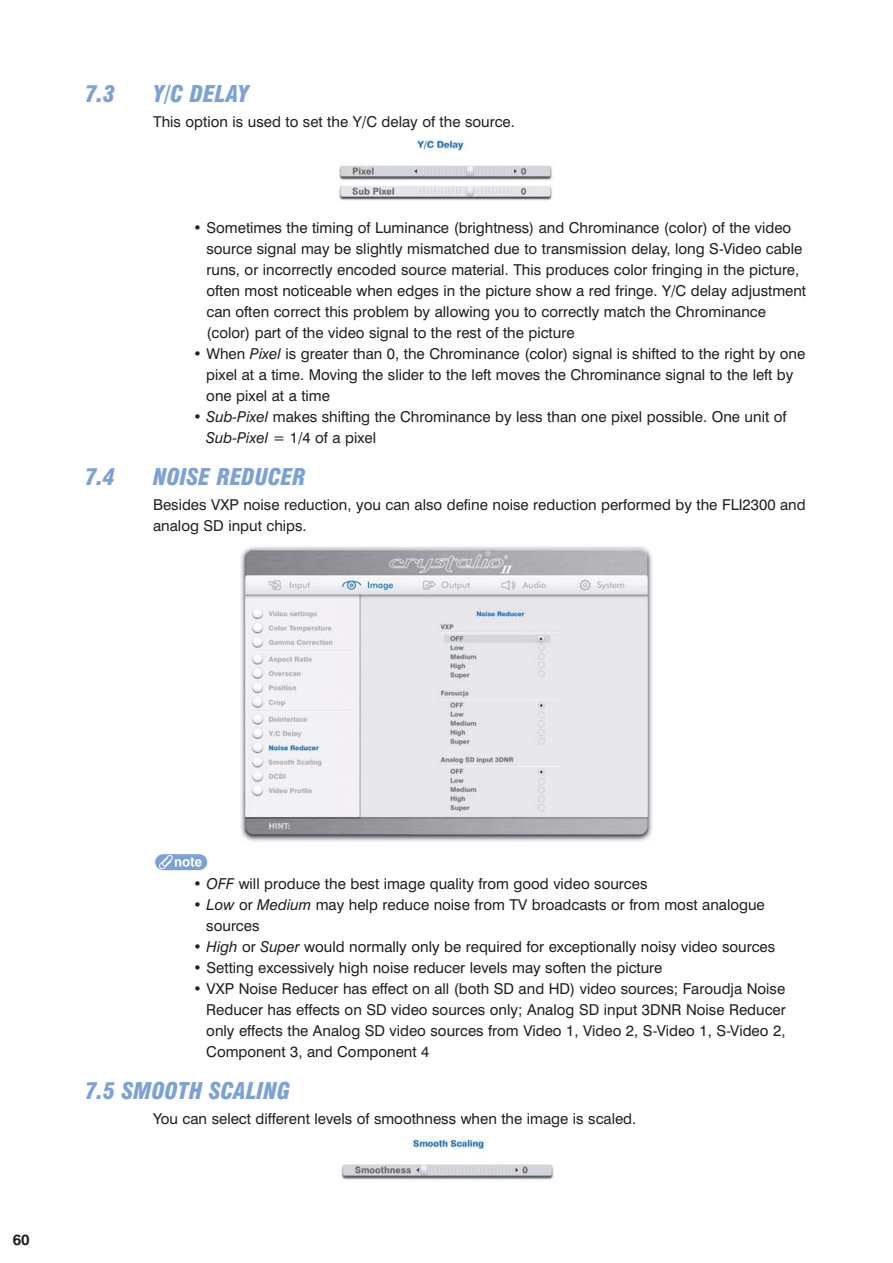
<style>
.page{position:relative;width:893px;height:1263px;background:#fff}
.page>*{position:absolute;margin:0;border:0;box-sizing:border-box;transform-origin:0 0}
.t1{font:italic 900 condensed 22.5px "Swiss 721 BT";color:#7ca2d5}
.t2{font:15px/21px "Swiss 721 BT";color:#231f20}
.t3{font:700 15px "Swiss 721 BT";color:#231f20}
.s1{font-style:italic}
</style>
<div class="page">
<img style="left:341px;top:1136px;width:213px;height:44px">
<div style="left:155px;top:854px;width:52px;height:16px;background:#7ca2d5;border-radius:8px"></div>
<svg style="left:158px;top:854px;width:44px;height:16px"></svg>
<img style="left:240px;top:546px;width:413px;height:296px">
<img style="left:339px;top:139px;width:214px;height:62px">
<h1 class="t1" style="left:85px;top:84px;width:32px">7.3</h1>
<h1 class="t1" style="left:153px;top:84px;width:97px">Y/C DELAY</h1>
<p class="t2" style="left:153px;top:113px;width:363px">This option is used to set the Y/C delay of the source.</p>
<p class="t2" style="left:206px;top:218px;width:601px;text-indent:-13px">• Sometimes the timing of Luminance (brightness) and Chrominance (color) of the video source signal may be slightly mismatched due to transmission delay, long S-Video cable runs, or incorrectly encoded source material. This produces color fringing in the picture, often most noticeable when edges in the picture show a red fringe. Y/C delay adjustment can often correct this problem by allowing you to correctly match the Chrominance (color) part of the video signal to the rest of the picture</p>
<p class="t2" style="left:206px;top:344px;width:600px;text-indent:-13px">• When <span class="s1">Pixel</span> is greater than 0, the Chrominance (color) signal is shifted to the right by one pixel at a time. Moving the slider to the left moves the Chrominance signal to the left by one pixel at a time</p>
<p class="t2" style="left:206px;top:407px;width:581px;text-indent:-13px">• <span class="s1">Sub-Pixel</span> makes shifting the Chrominance by less than one pixel possible. One unit of<br><span class="s1">Sub-Pixel</span> = 1/4 of a pixel</p>
<h1 class="t1" style="left:85px;top:467px;width:32px">7.4</h1>
<h1 class="t1" style="left:153px;top:467px;width:154px">NOISE REDUCER</h1>
<p class="t2" style="left:153px;top:496px;width:654px">Besides VXP noise reduction, you can also define noise reduction performed by the FLI2300 and analog SD input chips.</p>
<p class="t3" style="left:13px;top:1235px;width:19px">60</p>
<p class="t2" style="left:193px;top:874px;width:456px">• <span class="s1">OFF</span> will produce the best image quality from good video sources</p>
<p class="t2" style="left:206px;top:895px;width:560px;text-indent:-13px">• <span class="s1">Low</span> or <span class="s1">Medium</span> may help reduce noise from TV broadcasts or from most analogue sources</p>
<p class="t2" style="left:193px;top:937px;width:583px">• <span class="s1">High</span> or <span class="s1">Super</span> would normally only be required for exceptionally noisy video sources</p>
<p class="t2" style="left:193px;top:958px;width:471px">• Setting excessively high noise reducer levels may soften the picture</p>
<p class="t2" style="left:206px;top:979px;width:581px;text-align:justify;text-indent:-13px">• VXP Noise Reducer has effect on all (both SD and HD) video sources; Faroudja Noise Reducer has effects on SD video sources only; Analog SD input 3DNR Noise Reducer only effects the Analog SD video sources from Video 1, Video 2, S-Video 1, S-Video 2, Component 3, and Component 4</p>
<h1 class="t1" style="left:85px;top:1081px;width:206px">7.5 SMOOTH SCALING</h1>
<p class="t2" style="left:153px;top:1110px;width:484px">You can select different levels of smoothness when the image is scaled.</p>
</div>
